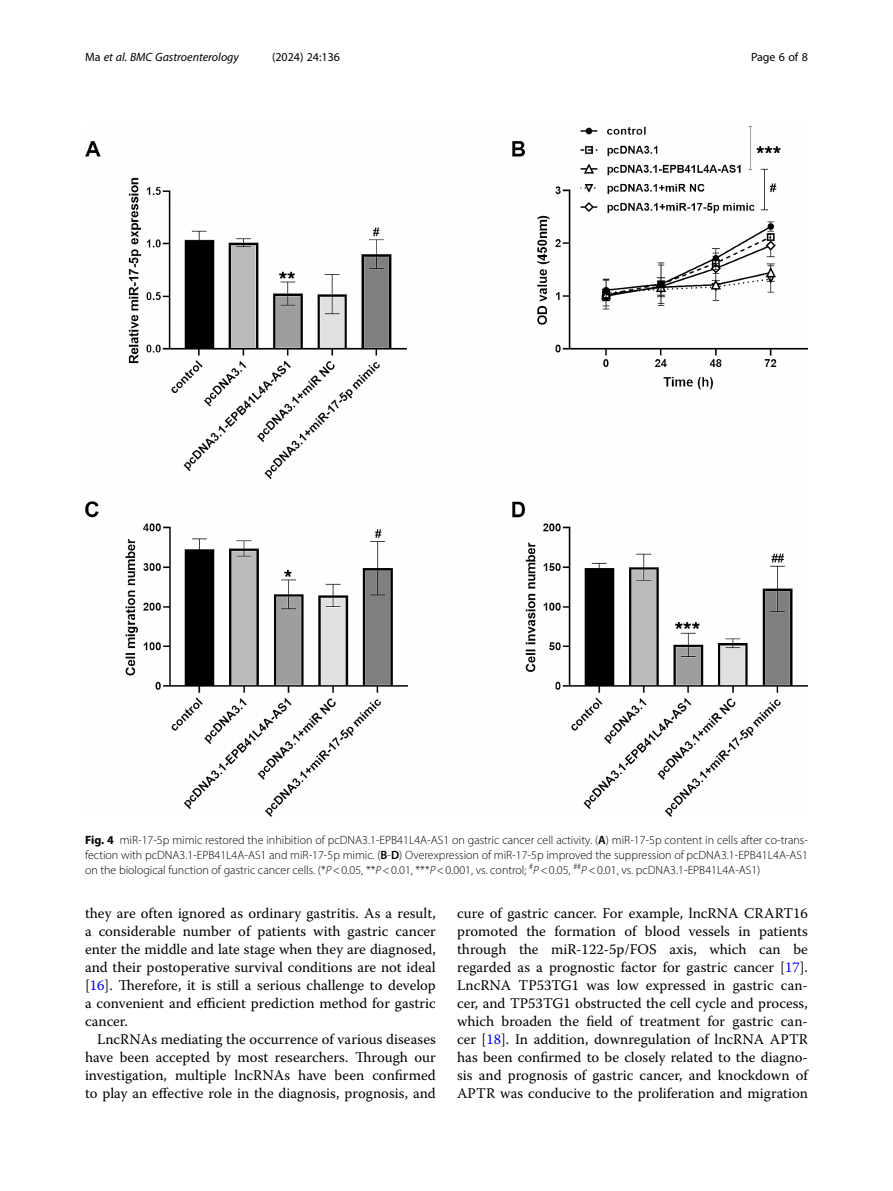
<style>
.page{position:relative;width:893px;height:1191px;background:#fff}
.page>*{position:absolute;margin:0;border:0;box-sizing:border-box;transform-origin:0 0}
.Body_Text_Indent{font:14.7px/18px "Warnock Pro";color:#000;text-align:justify}
.Body_Text{font:14.7px/18px "Warnock Pro";color:#000;text-align:justify}
.Figure_Caption{font:300 12px/15px "Myriad Pro";color:#000;text-align:justify}
.t1{font:italic 12px "Myriad Pro";color:#000}
.t2{font:12px "Myriad Pro";color:#000}
.s1{font-style:normal}
.s2{font-weight:700}
.s3{font-weight:600}
.s4{font-style:italic}
.s5{color:#00f}
</style>
<div class="page">
<img style="left:85px;top:126px;width:723px;height:690px">
<p class="t1" style="left:85px;top:50px;width:155px"><span class="s1">Ma</span> et al. BMC Gastroenterology</p>
<p class="t2" style="left:272px;top:50px;width:70px">(2024) 24:136</p>
<p class="t2" style="left:751px;top:50px;width:58px">Page 6 of 8</p>
<p class="Figure_Caption" style="left:85px;top:832px;width:724px"><span class="s2">Fig. 4</span> miR-17-5p mimic restored the inhibition of pcDNA3.1-EPB41L4A-AS1 on gastric cancer cell activity. (<span class="s3">A</span>) miR-17-5p content in cells after co-trans&shy;fection with pcDNA3.1-EPB41L4A-AS1 and miR-17-5p mimic. (<span class="s3">B</span>-<span class="s3">D</span>) Overexpression of miR-17-5p improved the suppression of pcDNA3.1-EPB41L4A-AS1 on the biological function of gastric cancer cells. (*<span class="s4">P</span>&lt;0.05, **<span class="s4">P</span>&lt;0.01, ***<span class="s4">P</span>&lt;0.001, vs. control; <sup>#</sup><span class="s4">P</span>&lt;0.05, <sup>##</sup><span class="s4">P</span>&lt;0.01, vs. pcDNA3.1-EPB41L4A-AS1)</p>
<p class="Body_Text" style="left:85px;top:904px;width:352px">they are often ignored as ordinary gastritis. As a result, a considerable number of patients with gastric cancer enter the middle and late stage when they are diagnosed, and their postoperative survival conditions are not ideal [<span class="s5">16</span>]. Therefore, it is still a serious challenge to develop a convenient and efficient prediction method for gastric cancer.</p>
<p class="Body_Text_Indent" style="left:85px;top:1030px;width:352px;text-indent:12px">LncRNAs mediating the occurrence of various diseases have been accepted by most researchers. Through our investigation, multiple lncRNAs have been confirmed to play an effective role in the diagnosis, prognosis, and</p>
<p class="Body_Text_Indent" style="left:457px;top:904px;width:352px">cure of gastric cancer. For example, lncRNA CRART16 promoted the formation of blood vessels in patients through the miR-122-5p/FOS axis, which can be regarded as a prognostic factor for gastric cancer [<span class="s5">17</span>].<br>LncRNA TP53TG1 was low expressed in gastric can&shy;cer, and TP53TG1 obstructed the cell cycle and process, which broaden the field of treatment for gastric can&shy;cer [<span class="s5">18</span>]. In addition, downregulation of lncRNA APTR has been confirmed to be closely related to the diagno&shy;sis and prognosis of gastric cancer, and knockdown of APTR was conducive to the proliferation and migration</p>
</div>
